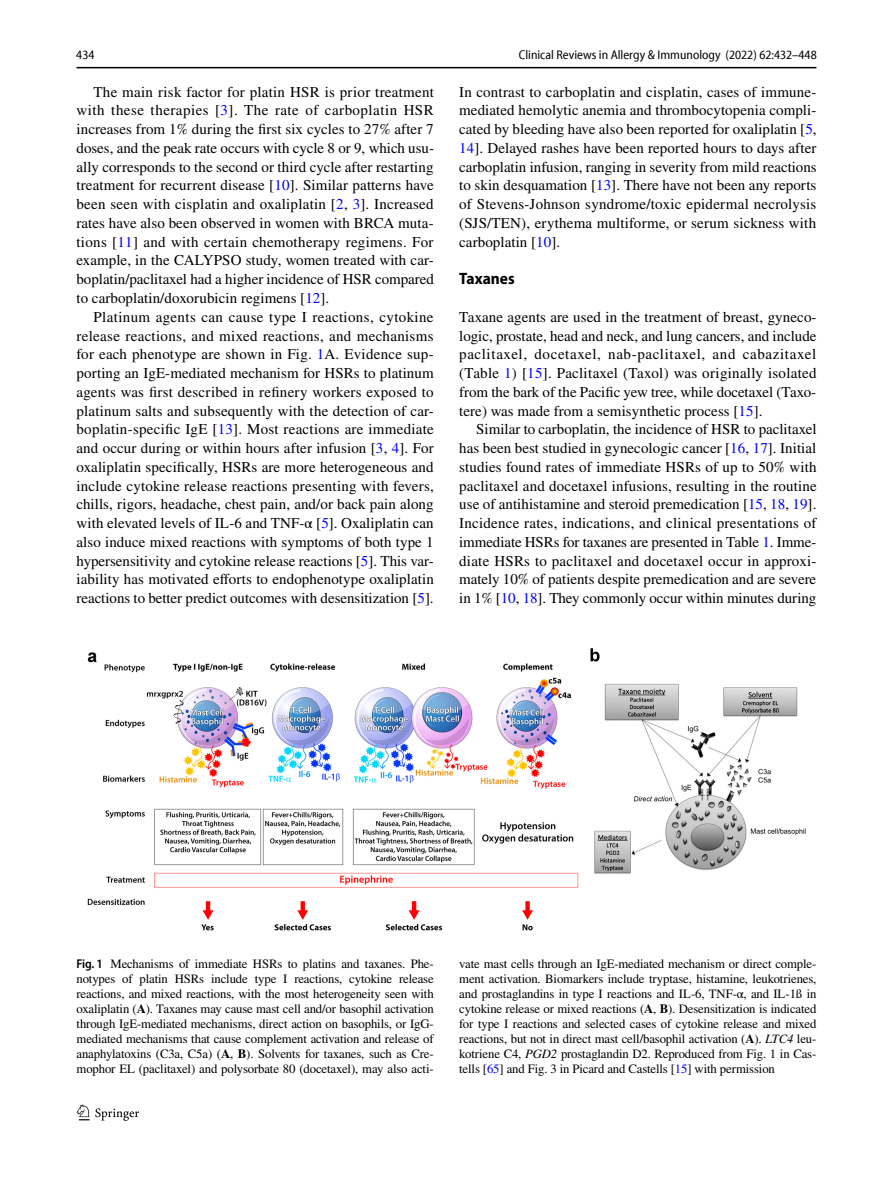
<style>
.page{position:relative;width:893px;height:1187px;background:#fff}
.page>*{position:absolute;margin:0;border:0;box-sizing:border-box;transform-origin:0 0}
.t1{font:700 semi-condensed 16.5px "Myriad Pro";color:#000}
.t2{font:15px/18.8px "STIX";letter-spacing:-.005em;color:#000;text-align:justify}
.t3{font:12.75px/15px "STIX";letter-spacing:-.01em;color:#000;text-align:justify}
.t4{font:semi-condensed 12.75px "Myriad Pro Unic";color:#000}
.s1{color:#00f}
.s2{font-family:"Myriad Pro";font-weight:600;font-stretch:semi-condensed}
.s3{font-weight:700}
.s4{font-style:italic}
</style>
<div class="page">
<hr style="left:77px;top:67px;width:739px;height:1px;background:#000">
<img style="left:87px;top:648px;width:719px;height:283px">
<svg style="left:77px;top:1104px;width:12px;height:16px"></svg>
<svg style="left:95px;top:1108px;width:44px;height:12px"></svg>
<p class="t4" style="left:76px;top:50px;width:20px">434</p>
<p class="t4" style="left:519px;top:50px;width:299px">Clinical Reviews in Allergy &amp; Immunology (2022) 62:432–448</p>
<p class="t2" style="left:77px;top:83px;width:359px;text-indent:17px">The main risk factor for platin HSR is prior treatment with these therapies [<span class="s1">3</span>]. The rate of carboplatin HSR increases from 1% during the first six cycles to 27% after 7 doses, and the peak rate occurs with cycle 8 or 9, which usu&shy;ally corresponds to the second or third cycle after restarting treatment for recurrent disease [<span class="s1">10</span>]. Similar patterns have been seen with cisplatin and oxaliplatin [<span class="s1">2</span>, <span class="s1">3</span>]. Increased rates have also been observed in women with BRCA muta&shy;tions [<span class="s1">11</span>] and with certain chemotherapy regimens. For example, in the CALYPSO study, women treated with car&shy;boplatin/paclitaxel had a higher incidence of HSR compared to carboplatin/doxorubicin regimens [<span class="s1">12</span>].</p>
<p class="t2" style="left:77px;top:308px;width:359px;text-indent:17px">Platinum agents can cause type I reactions, cytokine release reactions, and mixed reactions, and mechanisms for each phenotype are shown in Fig. <span class="s1">1</span>A. Evidence sup&shy;porting an IgE-mediated mechanism for HSRs to platinum agents was first described in refinery workers exposed to platinum salts and subsequently with the detection of car&shy;boplatin-specific IgE [<span class="s1">13</span>]. Most reactions are immediate and occur during or within hours after infusion [<span class="s1">3</span>, <span class="s1">4</span>]. For oxaliplatin specifically, HSRs are more heterogeneous and include cytokine release reactions presenting with fevers, chills, rigors, headache, chest pain, and/or back pain along with elevated levels of IL-6 and TNF-α [<span class="s1">5</span>]. Oxaliplatin can also induce mixed reactions with symptoms of both type 1 hypersensitivity and cytokine release reactions [<span class="s1">5</span>]. This var&shy;iability has motivated efforts to endophenotype oxaliplatin reactions to better predict outcomes with desensitization [<span class="s1">5</span>].</p>
<p class="t2" style="left:459px;top:83px;width:359px">In contrast to carboplatin and cisplatin, cases of immune&shy;mediated hemolytic anemia and thrombocytopenia compli&shy;cated by bleeding have also been reported for oxaliplatin [<span class="s1">5</span>, <span class="s1">14</span>]. Delayed rashes have been reported hours to days after carboplatin infusion, ranging in severity from mild reactions to skin desquamation [<span class="s1">13</span>]. There have not been any reports of Stevens-Johnson syndrome/toxic epidermal necrolysis (SJS/TEN), erythema multiforme, or serum sickness with carboplatin [<span class="s1">10</span>].</p>
<p class="t1" style="left:459px;top:269px;width:57px">Taxanes</p>
<p class="t2" style="left:459px;top:308px;width:359px">Taxane agents are used in the treatment of breast, gyneco&shy;logic, prostate, head and neck, and lung cancers, and include paclitaxel, docetaxel, nab-paclitaxel, and cabazitaxel (Table <span class="s1">1</span>) [<span class="s1">15</span>]. Paclitaxel (Taxol) was originally isolated from the bark of the Pacific yew tree, while docetaxel (Taxo&shy;tere) was made from a semisynthetic process [<span class="s1">15</span>].</p>
<p class="t2" style="left:459px;top:421px;width:359px;text-indent:17px">Similar to carboplatin, the incidence of HSR to paclitaxel has been best studied in gynecologic cancer [<span class="s1">16</span>, <span class="s1">17</span>]. Initial studies found rates of immediate HSRs of up to 50% with paclitaxel and docetaxel infusions, resulting in the routine use of antihistamine and steroid premedication [<span class="s1">15</span>, <span class="s1">18</span>, <span class="s1">19</span>].<br>Incidence rates, indications, and clinical presentations of immediate HSRs for taxanes are presented in Table <span class="s1">1</span>. Imme&shy;diate HSRs to paclitaxel and docetaxel occur in approxi&shy;mately 10% of patients despite premedication and are severe in 1% [<span class="s1">10</span>, <span class="s1">18</span>]. They commonly occur within minutes during</p>
<p class="t3" style="left:77px;top:957px;width:359px"><span class="s2">Fig. 1</span> Mechanisms of immediate HSRs to platins and taxanes. Phe&shy;notypes of platin HSRs include type I reactions, cytokine release reactions, and mixed reactions, with the most heterogeneity seen with oxaliplatin (<span class="s3">A</span>). Taxanes may cause mast cell and/or basophil activation through IgE-mediated mechanisms, direct action on basophils, or IgG&shy;mediated mechanisms that cause complement activation and release of anaphylatoxins (C3a, C5a) (<span class="s3">A</span>, <span class="s3">B</span>). Solvents for taxanes, such as Cre&shy;mophor EL (paclitaxel) and polysorbate 80 (docetaxel), may also acti-</p>
<p class="t3" style="left:459px;top:957px;width:359px">vate mast cells through an IgE-mediated mechanism or direct comple&shy;ment activation. Biomarkers include tryptase, histamine, leukotrienes, and prostaglandins in type I reactions and IL-6, TNF-α, and IL-1ß in cytokine release or mixed reactions (<span class="s3">A</span>, <span class="s3">B</span>). Desensitization is indicated for type I reactions and selected cases of cytokine release and mixed reactions, but not in direct mast cell/basophil activation (<span class="s3">A</span>). <span class="s4">LTC4</span> leu&shy;kotriene C4, <span class="s4">PGD2</span> prostaglandin D2. Reproduced from Fig. 1 in Cas&shy;tells [<span class="s1">65</span>] and Fig. 3 in Picard and Castells [<span class="s1">15</span>] with permission</p>
</div>
